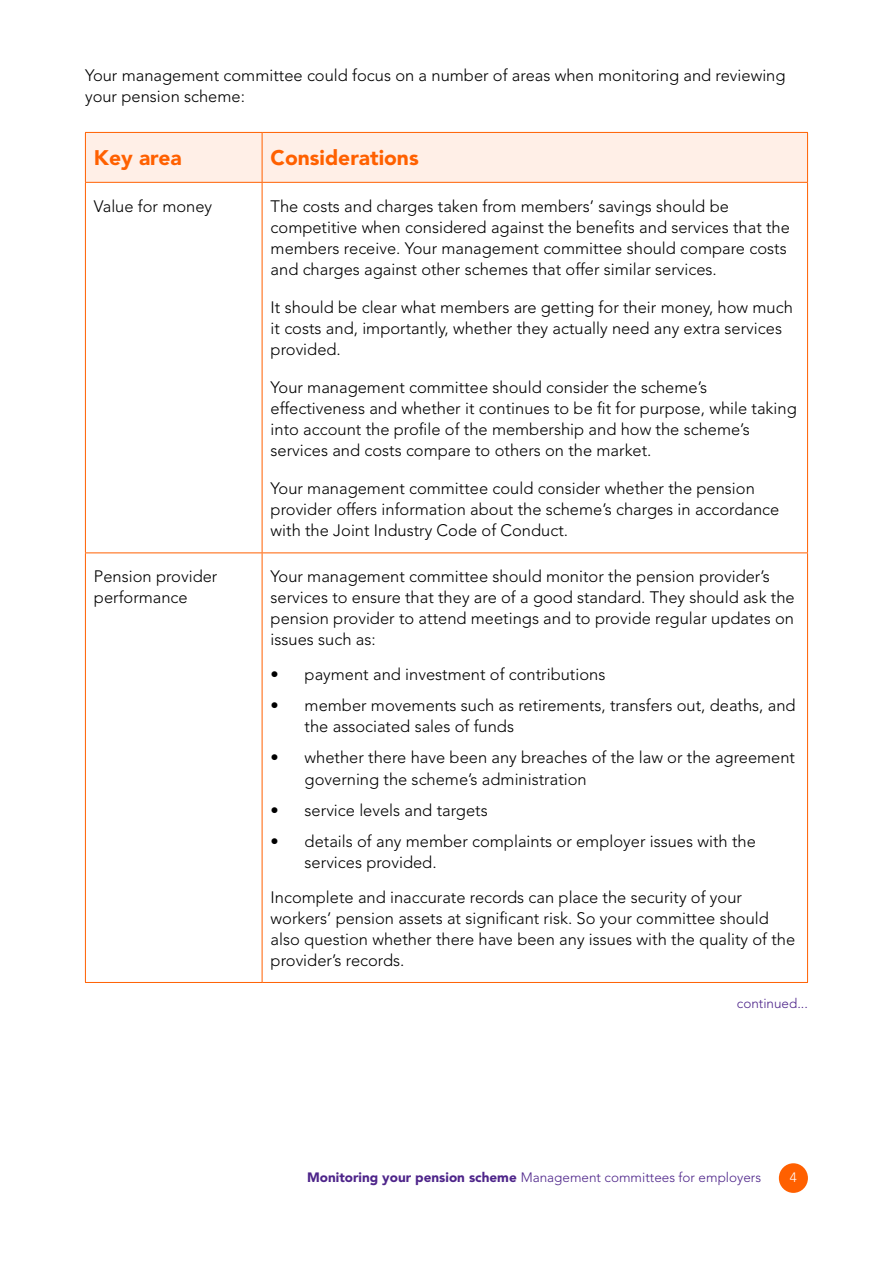
<style>
.page{position:relative;width:893px;height:1263px;background:#fff}
.page>*{position:absolute;margin:0;border:0;box-sizing:border-box;transform-origin:0 0}
.t1{font:900 21px "Avenir LT Std";color:#ff6000}
.t2{font:300 16.5px/21px "Avenir LT Std";color:#000}
.t3{font:300 13.5px "Avenir LT Std";color:#4e258a}
.t4{font:300 13.5px "Avenir LT Std";color:#fff}
.s1{font-weight:900}
</style>
<div class="page">
<div style="left:779px;top:1163px;width:29px;height:30px;background:#ff6000;border-radius:50%"></div>
<div style="left:85px;top:132px;width:177px;height:50px;background:#ffefe7"></div>
<div style="left:262px;top:132px;width:545px;height:50px;background:#ffefe7"></div>
<hr style="left:85px;top:132px;width:177px;height:1px;background:#ff6000">
<hr style="left:85px;top:133px;width:1px;height:49px;background:#ff6000">
<hr style="left:262px;top:132px;width:546px;height:1px;background:#ff6000">
<hr style="left:262px;top:133px;width:1px;height:49px;background:#ff6000">
<hr style="left:807px;top:133px;width:1px;height:49px;background:#ff6000">
<hr style="left:85px;top:182px;width:177px;height:1px;background:#ff6000">
<hr style="left:85px;top:183px;width:1px;height:369px;background:#ff6000">
<hr style="left:262px;top:182px;width:546px;height:1px;background:#ff6000">
<hr style="left:262px;top:183px;width:1px;height:369px;background:#ff6000">
<hr style="left:807px;top:183px;width:1px;height:369px;background:#ff6000">
<hr style="left:85px;top:552px;width:177px;height:1px;background:#ff6000">
<hr style="left:85px;top:553px;width:1px;height:429px;background:#ff6000">
<hr style="left:262px;top:552px;width:546px;height:1px;background:#ff6000">
<hr style="left:262px;top:553px;width:1px;height:429px;background:#ff6000">
<hr style="left:807px;top:553px;width:1px;height:429px;background:#ff6000">
<hr style="left:85px;top:982px;width:177px;height:1px;background:#ff6000">
<hr style="left:262px;top:982px;width:546px;height:1px;background:#ff6000">
<p class="t2" style="left:85px;top:64px;width:702px">Your management committee could focus on a number of areas when monitoring and reviewing your pension scheme:</p>
<p class="t1" style="left:94px;top:145px;width:89px">Key area</p>
<p class="t1" style="left:271px;top:145px;width:150px">Considerations</p>
<p class="t2" style="left:94px;top:196px;width:120px">Value for money</p>
<p class="t2" style="left:271px;top:196px;width:521px">The costs and charges taken from members’ savings should be competitive when considered against the benefits and services that the members receive. Your management committee should compare costs and charges against other schemes that offer similar services.</p>
<p class="t2" style="left:271px;top:297px;width:524px">It should be clear what members are getting for their money, how much it costs and, importantly, whether they actually need any extra services provided.</p>
<p class="t2" style="left:271px;top:377px;width:528px">Your management committee should consider the scheme’s effectiveness and whether it continues to be fit for purpose, while taking into account the profile of the membership and how the scheme’s services and costs compare to others on the market.</p>
<p class="t2" style="left:271px;top:478px;width:510px">Your management committee could consider whether the pension provider offers information about the scheme’s charges in accordance with the Joint Industry Code of Conduct.</p>
<p class="t2" style="left:94px;top:566px;width:125px">Pension provider performance</p>
<p class="t2" style="left:271px;top:566px;width:526px">Your management committee should monitor the pension provider’s services to ensure that they are of a good standard. They should ask the pension provider to attend meetings and to provide regular updates on issues such as:</p>
<p class="t2" style="left:271px;top:664px;width:336px">• payment and investment of contributions</p>
<p class="t2" style="left:305px;top:695px;width:493px;text-indent:-34px">• member movements such as retirements, transfers out, deaths, and the associated sales of funds</p>
<p class="t2" style="left:305px;top:747px;width:492px;text-indent:-34px">• whether there have been any breaches of the law or the agreement governing the scheme’s administration</p>
<p class="t2" style="left:271px;top:799px;width:219px">• service levels and targets</p>
<p class="t2" style="left:305px;top:831px;width:453px;text-indent:-34px">• details of any member complaints or employer issues with the services provided.</p>
<p class="t2" style="left:271px;top:886px;width:526px">Incomplete and inaccurate records can place the security of your workers’ pension assets at significant risk. So your committee should also question whether there have been any issues with the quality of the provider’s records.</p>
<p class="t3" style="left:737px;top:995px;width:73px">continued...</p>
<p class="t3" style="left:307px;top:1169px;width:456px"><span class="s1">Monitoring your pension scheme</span> Management committees for employers</p>
<p class="t4" style="left:790px;top:1170px;width:9px">4</p>
</div>
